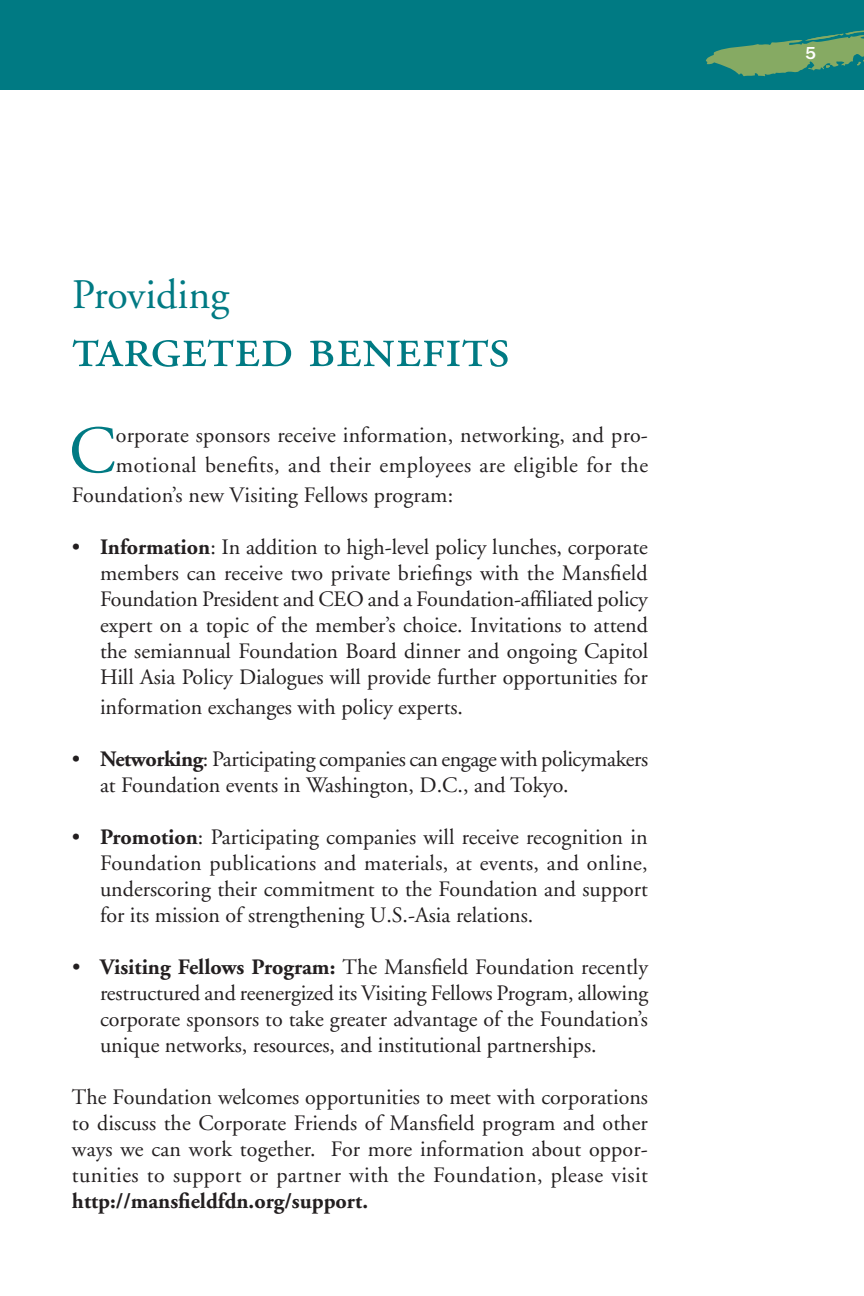
<style>
.page{position:relative;width:864px;height:1296px;background:#fff}
.page>*{position:absolute;margin:0;border:0;box-sizing:border-box;transform-origin:0 0}
.t1{font:67.2px "Adobe Garamond";color:#007a83}
.t2{font:58px "Adobe Garamond Regular SC";color:#007a83}
.t3{font:42px "Adobe Garamond";color:#007a83}
.t4{font:22px/26px "Adobe Garamond";color:#231f20;text-align:justify}
.t5{font:22px/26px "Adobe Garamond";letter-spacing:-.02em;color:#231f20}
.t6{font:22px "Adobe Garamond";letter-spacing:.025em;color:#231f20}
.t7{font:700 22px "Adobe Garamond";color:#231f20}
.t8{font:500 18px "Franklin Gothic";color:#fff}
.s1{font-weight:700}
</style>
<div class="page">
<div style="left:0;top:0;width:864px;height:90px;background:#007a83"></div>
<svg style="left:706px;top:30px;width:158px;height:47px"></svg>
<h3 class="t3" style="left:72px;top:272px;width:159px">Providing</h3>
<h2 class="t2" style="left:72px;top:317px;width:439px">targeted benefits</h2>
<h1 class="t1" style="left:69px;top:415px;width:48px">C</h1>
<p class="t4" style="left:116px;top:423px;width:534px">orporate sponsors receive information, networking, and pro-</p>
<p class="t6" style="left:116px;top:453px;width:534px">motional benefits, and their employees are eligible for the</p>
<p class="t4" style="left:72px;top:483px;width:383px">Foundation’s new Visiting Fellows program:</p>
<p class="t4" style="left:100px;top:535px;width:550px;text-indent:-28px">• <span class="s1">Information</span>: In addition to high-level policy lunches, corporate members can receive two private briefings with the Mansfield Foundation President and CEO and a Foundation-affiliated policy expert on a topic of the member’s choice. Invitations to attend the semiannual Foundation Board dinner and ongoing Capitol Hill Asia Policy Dialogues will provide further opportunities for</p>
<p class="t4" style="left:100px;top:695px;width:365px">information exchanges with policy experts.</p>
<p class="t5" style="left:100px;top:747px;width:550px;text-indent:-28px">• <span class="s1">Networking</span>: Participating companies can engage with policymakers at Foundation events in Washington, D.C., and Tokyo.</p>
<p class="t4" style="left:100px;top:825px;width:550px;text-indent:-28px">• <span class="s1">Promotion</span>: Participating companies will receive recognition in Foundation publications and materials, at events, and online, underscoring their commitment to the Foundation and support for its mission of strengthening U.S.-Asia relations.</p>
<p class="t4" style="left:100px;top:955px;width:550px;text-indent:-28px">• <span class="s1">Visiting Fellows Program:</span> The Mansfield Foundation recently restructured and reenergized its Visiting Fellows Program, allowing corporate sponsors to take greater advantage of the Foundation’s unique networks, resources, and institutional partnerships.</p>
<p class="t4" style="left:72px;top:1085px;width:578px">The Foundation welcomes opportunities to meet with corporations to discuss the Corporate Friends of Mansfield program and other ways we can work together. For more information about oppor&shy;tunities to support or partner with the Foundation, please visit</p>
<p class="t7" style="left:72px;top:1189px;width:298px">http://mansfieldfdn.org/support.</p>
<p class="t8" style="left:805px;top:43px;width:12px">5</p>
</div>
